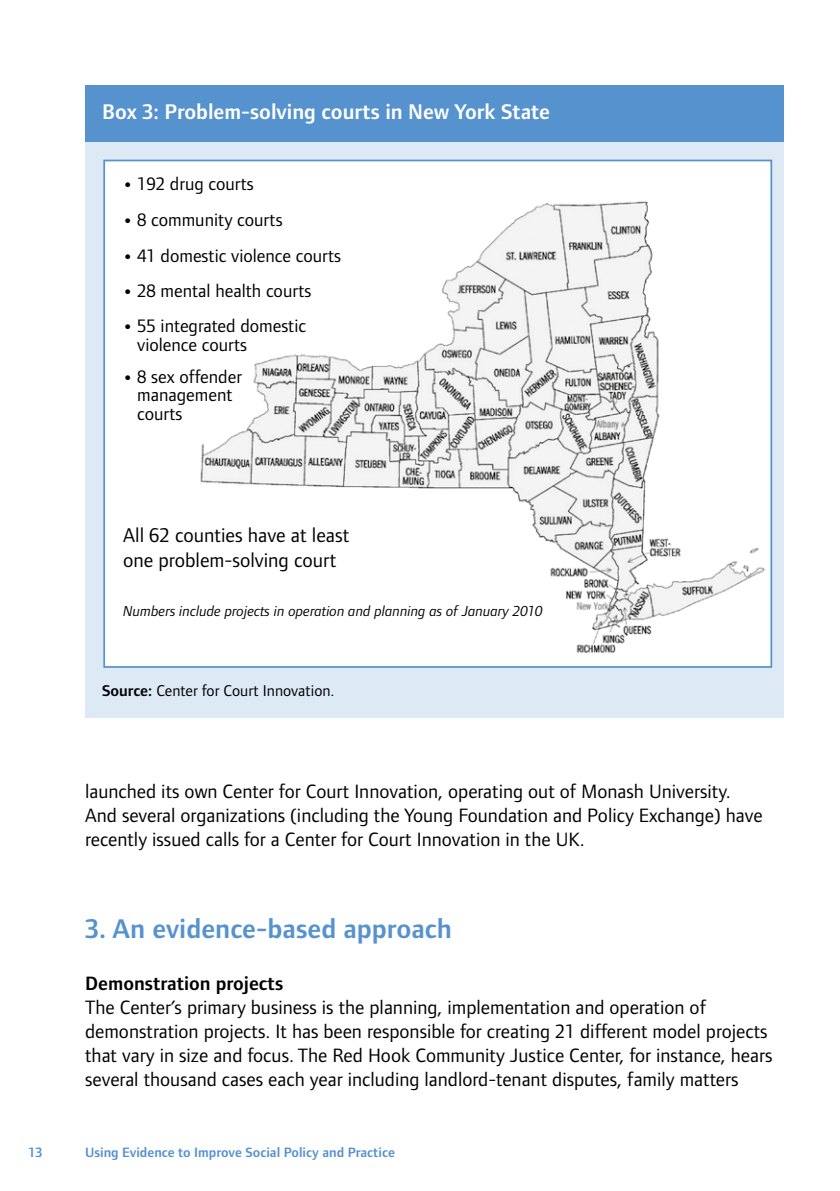
<style>
.page{position:relative;width:840px;height:1191px;background:#fff}
.page>*{position:absolute;margin:0;border:0;box-sizing:border-box;transform-origin:0 0}
.t1{font:600 28px "Foundry Form Sans";color:#5692ce}
.t2{font:600 22px "Foundry Form Sans";color:#fff}
.t3{font:20.6px/24.6px "Foundry Form Sans";color:#000}
.t4{font:20px/24px "Foundry Form Sans";color:#000}
.t5{font:600 20px "Foundry Form Sans";color:#000}
.t6{font:18.6px "Foundry Form Sans";color:#000}
.t7{font:16.2px "Foundry Form Sans";color:#000}
.t8{font:italic 15px "Foundry Form Sans";color:#000}
.t9{font:600 14px "Foundry Form Sans";color:#5692ce}
.s1{font-weight:700;font-stretch:expanded}
.s2{font-weight:700;font-stretch:expanded;color:#fff}
.s3{font-weight:600}
</style>
<div class="page">
<div style="left:85px;top:85px;width:697px;height:632px;background:#dde9f5"></div>
<div style="left:85px;top:85px;width:697px;height:57px;background:#5692ce"></div>
<div style="left:104px;top:160px;width:666px;height:507px;background:#fff"></div>
<div style="left:103px;top:160px;width:668px;height:508px;border:2px solid #5692ce"></div>
<img style="left:200px;top:201px;width:565px;height:453px">
<p class="t2" style="left:102px;top:100px;width:449px">Box 3: Problem-solving courts in New York State</p>
<p class="t6" style="left:123px;top:174px;width:132px"><span class="s1">•</span> 192 drug courts</p>
<p class="t6" style="left:123px;top:209px;width:161px"><span class="s1">•</span> 8 community courts</p>
<p class="t6" style="left:123px;top:245px;width:219px"><span class="s1">•</span> 41 domestic violence courts</p>
<p class="t6" style="left:123px;top:280px;width:189px"><span class="s1">•</span> 28 mental health courts</p>
<p class="t6" style="left:123px;top:316px;width:184px"><span class="s1">•</span> 55 integrated domestic</p>
<p class="t6" style="left:123px;top:334px;width:125px"><span class="s2">•</span> violence courts</p>
<p class="t6" style="left:123px;top:366px;width:120px"><span class="s1">•</span> 8 sex offender</p>
<p class="t6" style="left:123px;top:385px;width:111px"><span class="s2">•</span> management</p>
<p class="t6" style="left:123px;top:403px;width:61px"><span class="s2">•</span> courts</p>
<p class="t3" style="left:123px;top:522px;width:228px">All 62 counties have at least one problem-solving court</p>
<p class="t8" style="left:123px;top:603px;width:421px">Numbers include projects in operation and planning as of January 2010</p>
<p class="t7" style="left:102px;top:681px;width:234px"><span class="s3">Source:</span> Center for Court Innovation.</p>
<p class="t4" style="left:85px;top:779px;width:678px">launched its own Center for Court Innovation, operating out of Monash University.<br>And several organizations (including the Young Foundation and Policy Exchange) have recently issued calls for a Center for Court Innovation in the UK.</p>
<h1 class="t1" style="left:85px;top:913px;width:368px">3. An evidence-based approach</h1>
<p class="t5" style="left:85px;top:972px;width:199px">Demonstration projects</p>
<p class="t4" style="left:85px;top:995px;width:688px">The Center’s primary business is the planning, implementation and operation of demonstration projects. It has been responsible for creating 21 different model projects that vary in size and focus. The Red Hook Community Justice Center, for instance, hears several thousand cases each year including landlord-tenant disputes, family matters</p>
<p class="t9" style="left:28px;top:1144px;width:15px">13</p>
<p class="t9" style="left:85px;top:1144px;width:311px">Using Evidence to Improve Social Policy and Practice</p>
</div>
